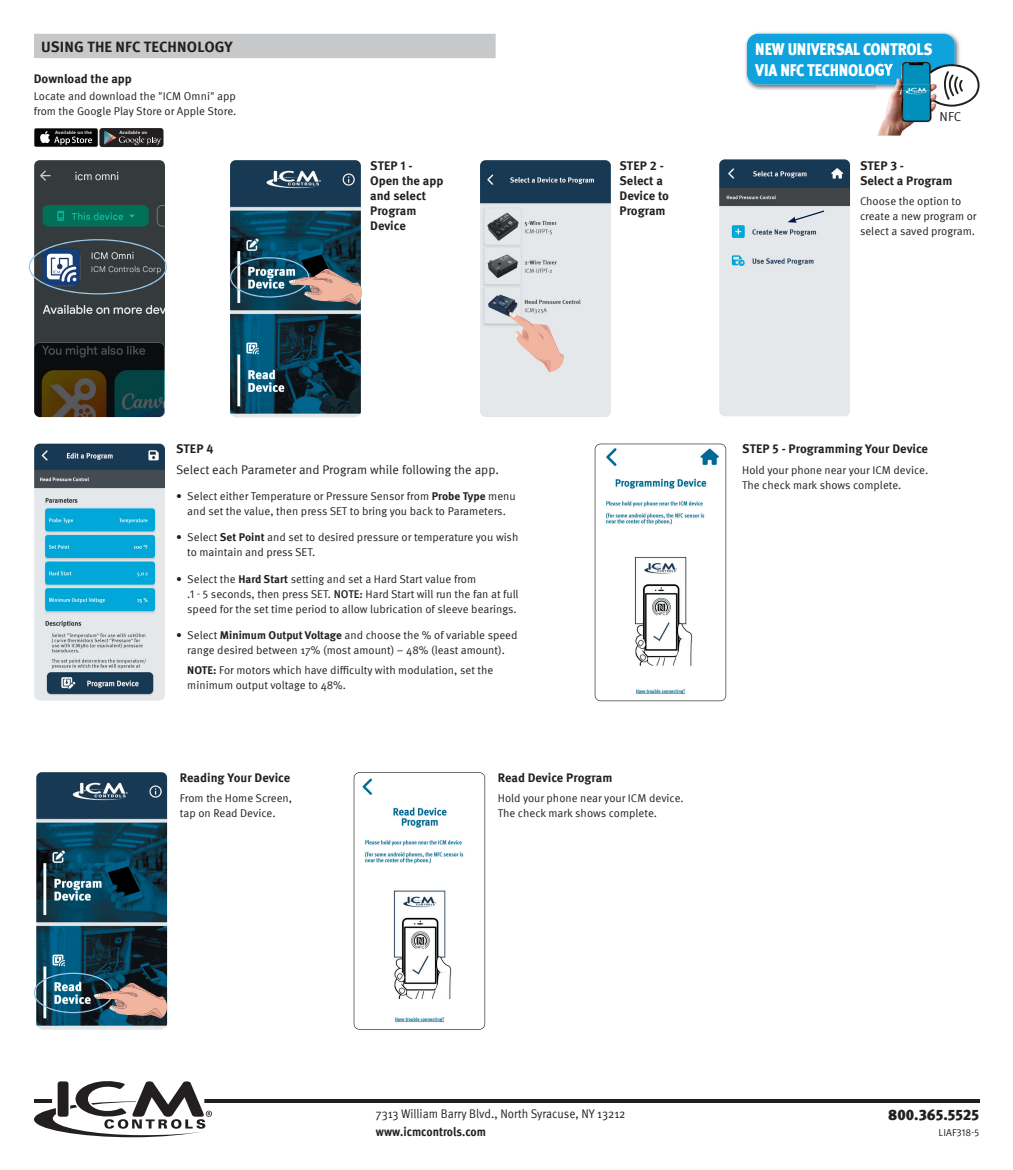
<style>
.page{position:relative;width:1013px;height:1170px;background:#fff}
.page>*{position:absolute;margin:0;border:0;box-sizing:border-box;transform-origin:0 0}
.t1{font:900 16.75px/20.1px "Meta Pro";letter-spacing:-.01em;color:#fff;scale:.87 1}
.t2{font:700 15px "Meta Pro";letter-spacing:.01em;color:#231f20}
.t3{font:900 15px "Meta Pro";color:#231f20}
.t4{font:13px "Meta Pro";color:#231f20}
.t5{font:700 12.5px/15px "Meta Pro";color:#231f20}
.t6{font:12.5px "Meta Pro";color:#231f20}
.t7{font:12.5px "Meta Pro";color:#231f20;scale:.92 1}
.t8{font:700 12.5px "Meta Pro";color:#231f20;scale:.92 1}
.t9{font:11.25px/15px "Meta Pro";color:#231f20}
.t10{font:10px "Meta Pro";letter-spacing:.01em;color:#231f20}
.t11{font:600 4.75px "Myriad Pro";letter-spacing:.05em;color:#fff}
.s1{font-weight:700}
.s2{font-weight:500}
</style>
<div class="page">
<hr style="left:34px;top:1099px;width:945px;height:3px;background:#231f20">
<svg style="left:34px;top:1081px;width:178px;height:56px"></svg>
<div style="left:34px;top:34px;width:461px;height:24px;background:#c7c8ca"></div>
<img style="left:34px;top:444px;width:131px;height:257px">
<svg style="left:594px;top:444px;width:132px;height:257px"></svg>
<svg style="left:354px;top:772px;width:131px;height:258px"></svg>
<img style="left:719px;top:159px;width:131px;height:257px">
<svg style="left:787px;top:210px;width:37px;height:13px"></svg>
<img style="left:745px;top:32px;width:215px;height:58px">
<div style="left:747px;top:34px;width:207px;height:51px;background:#0fa2dd;border-radius:11px"></div>
<img style="left:877px;top:91px;width:59px;height:45px">
<img style="left:876px;top:85px;width:53px;height:6px">
<img style="left:876px;top:61px;width:55px;height:24px">
<img style="left:876px;top:64px;width:17px;height:12px">
<svg style="left:929px;top:64px;width:50px;height:43px"></svg>
<img style="left:929px;top:67px;width:10px;height:37px">
<img style="left:480px;top:160px;width:131px;height:257px">
<svg style="left:509px;top:312px;width:55px;height:60px;background:#e7cfc8"></svg>
<img style="left:230px;top:160px;width:131px;height:257px">
<img style="left:230px;top:257px;width:133px;height:48px">
<img style="left:34px;top:160px;width:131px;height:255px">
<svg style="left:29px;top:239px;width:138px;height:55px;background:#525c65"></svg>
<img style="left:34px;top:343px;width:130px;height:74px">
<img style="left:36px;top:772px;width:131px;height:257px">
<svg style="left:34px;top:973px;width:134px;height:46px;background:#576a73"></svg>
<div style="left:99px;top:128px;width:64px;height:19px;background:#231f20;border-radius:3px"></div>
<svg style="left:104px;top:131px;width:57px;height:14px"></svg>
<div style="left:34px;top:128px;width:64px;height:19px;background:#050504;border-radius:2px"></div>
<svg style="left:40px;top:131px;width:52px;height:14px"></svg>
<h2 class="t2" style="left:41px;top:35px;width:193px">USING THE NFC TECHNOLOGY</h2>
<p class="t5" style="left:34px;top:70px;width:100px">Download the app</p>
<p class="t9" style="left:34px;top:88px;width:204px">Locate and download the "ICM Omni" app from the Google Play Store or Apple Store.</p>
<p class="t11" style="left:55px;top:130px;width:38px">Available on the</p>
<p class="t11" style="left:119px;top:130px;width:29px">Available on</p>
<p class="t5" style="left:370px;top:157px;width:75px">STEP 1 -<br>Open the app and select<br>Program<br>Device</p>
<p class="t5" style="left:619px;top:157px;width:51px">STEP 2 -<br>Select a<br>Device to<br>Program</p>
<h1 class="t1" style="left:755px;top:39px;width:205px">NEW UNIVERSAL CONTROLS<br>VIA NFC TECHNOLOGY</h1>
<p class="t4" style="left:939px;top:107px;width:23px">NFC</p>
<p class="t5" style="left:860px;top:157px;width:94px">STEP 3 -<br>Select a Program</p>
<p class="t9" style="left:860px;top:193px;width:118px">Choose the option to create a new program or select a saved program.</p>
<p class="t5" style="left:176px;top:441px;width:39px">STEP 4</p>
<p class="t6" style="left:176px;top:460px;width:324px">Select each Parameter and Program while following the app.</p>
<p class="t9" style="left:176px;top:488px;width:341px;text-align:center">• Select either Temperature or Pressure Sensor from <span class="s1">Probe Type</span> menu and set the value, then press SET to bring you back to Parameters.</p>
<p class="t9" style="left:187px;top:529px;width:332px;text-indent:-11px">• Select <span class="s1">Set Point</span> and set to desired pressure or temperature you wish to maintain and press SET.</p>
<p class="t9" style="left:187px;top:570px;width:333px;text-indent:-11px">• Select the <span class="s1">Hard Start</span> setting and set a Hard Start value from<br>.1 - 5 seconds, then press SET. <span class="s2">NOTE:</span> Hard Start will run the fan at full speed for the set time period to allow lubrication of sleeve bearings.</p>
<p class="t9" style="left:176px;top:627px;width:343px;text-align:center">• Select <span class="s1">Minimum Output Voltage</span> and choose the % of variable speed range desired between 17% (most amount) – 48% (least amount).</p>
<p class="t9" style="left:187px;top:662px;width:307px"><span class="s1">NOTE:</span> For motors which have difficulty with modulation, set the minimum output voltage to 48%.</p>
<p class="t5" style="left:180px;top:769px;width:112px">Reading Your Device</p>
<p class="t9" style="left:180px;top:790px;width:114px">From the Home Screen, tap on Read Device.</p>
<p class="t5" style="left:498px;top:769px;width:116px">Read Device Program</p>
<p class="t9" style="left:498px;top:790px;width:187px">Hold your phone near your ICM device.<br>The check mark shows complete.</p>
<p class="t5" style="left:742px;top:441px;width:187px">STEP 5 - Programming Your Device</p>
<p class="t9" style="left:742px;top:462px;width:187px">Hold your phone near your ICM device.<br>The check mark shows complete.</p>
<p class="t7" style="left:376px;top:1104px;width:273px">7313 William Barry Blvd., North Syracuse, NY 13212</p>
<h2 class="t3" style="left:888px;top:1103px;width:93px">800.365.5525</h2>
<p class="t8" style="left:376px;top:1122px;width:121px">www.icmcontrols.com</p>
<p class="t10" style="left:938px;top:1125px;width:42px">LIAF318-5</p>
</div>
